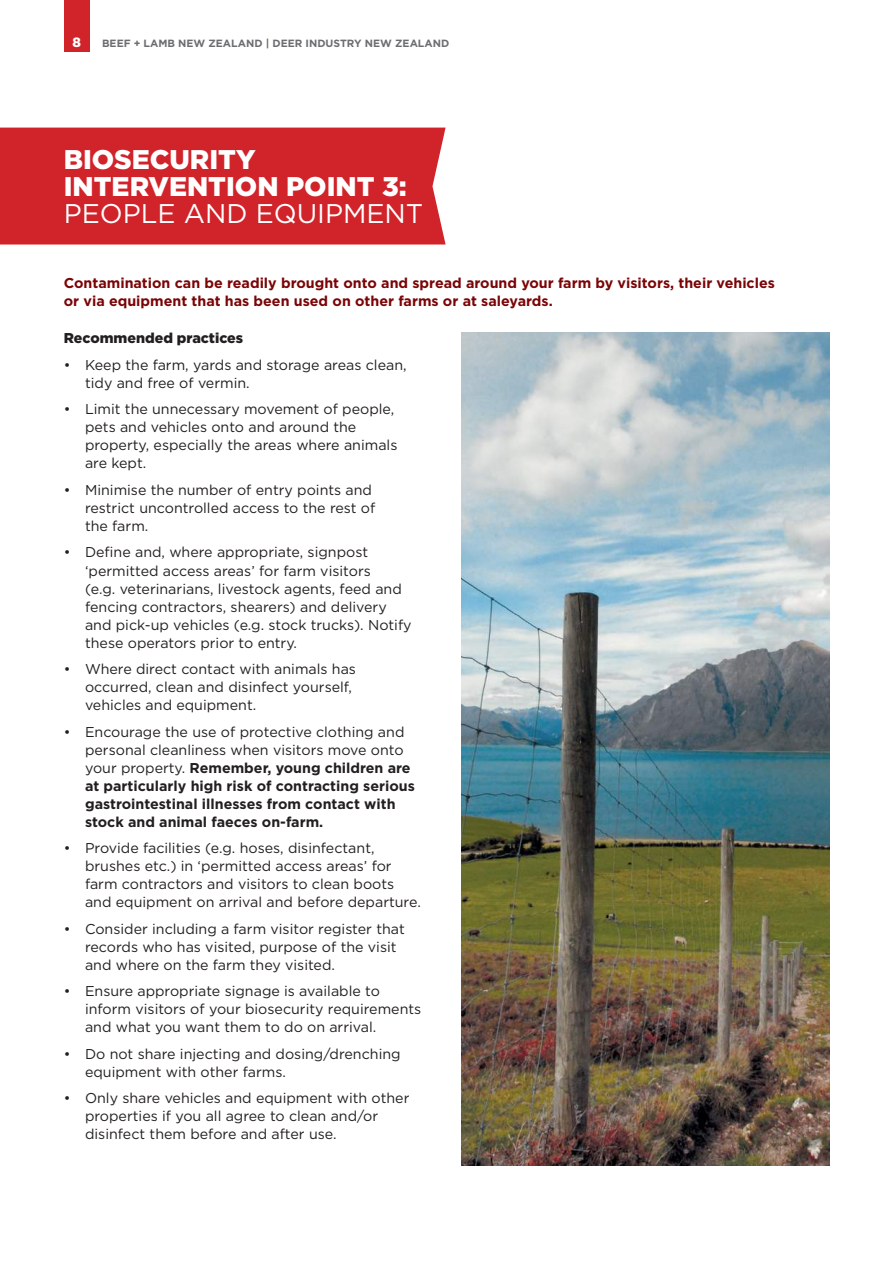
<style>
.page{position:relative;width:893px;height:1263px;background:#fff}
.page>*{position:absolute;margin:0;border:0;box-sizing:border-box;transform-origin:0 0}
.t1{font:900 27px/27px "Gotham";color:#fff}
.t2{font:27px "Gotham";color:#fff}
.t3{font:14.25px/18px "Gotham";color:#231f20}
.t4{font:700 14.25px/18px "Gotham";color:#231f20}
.t5{font:700 14.25px/18px "Gotham";color:#7a0406}
.t6{font:900 14.25px "Gotham";color:#231f20}
.t7{font:900 13.5px "Gotham";color:#fff}
.t8{font:700 10.5px "Gotham";color:#6c6d70}
.s1{font-weight:400}
</style>
<div class="page">
<div style="left:64px;top:0;width:25px;height:51px;background:#d1232a"></div>
<div style="left:0;top:128px;width:446px;height:116px;background:#d1232a"></div>
<img style="left:461px;top:332px;width:368px;height:833px">
<p class="t7" style="left:72px;top:32px;width:10px">8</p>
<p class="t8" style="left:102px;top:36px;width:349px">BEEF + LAMB NEW ZEALAND | DEER INDUSTRY NEW ZEALAND</p>
<h1 class="t1" style="left:64px;top:146px;width:344px">BIOSECURITY<br>INTERVENTION POINT 3:</h1>
<h1 class="t2" style="left:64px;top:197px;width:361px">PEOPLE AND EQUIPMENT</h1>
<p class="t5" style="left:64px;top:274px;width:713px">Contamination can be readily brought onto and spread around your farm by visitors, their vehicles or via equipment that has been used on other farms or at saleyards.</p>
<p class="t6" style="left:64px;top:329px;width:181px">Recommended practices</p>
<p class="t3" style="left:85px;top:356px;width:323px;text-indent:-21px">• Keep the farm, yards and storage areas clean, tidy and free of vermin.</p>
<p class="t3" style="left:85px;top:400px;width:314px;text-indent:-21px">• Limit the unnecessary movement of people, pets and vehicles onto and around the property, especially the areas where animals are kept.</p>
<p class="t3" style="left:85px;top:481px;width:292px;text-indent:-21px">• Minimise the number of entry points and restrict uncontrolled access to the rest of the farm.</p>
<p class="t3" style="left:85px;top:543px;width:328px;text-indent:-21px">• Define and, where appropriate, signpost ‘permitted access areas’ for farm visitors<br>(e.g. veterinarians, livestock agents, feed and fencing contractors, shearers) and delivery and pick-up vehicles (e.g. stock trucks). Notify these operators prior to entry.</p>
<p class="t3" style="left:85px;top:660px;width:273px;text-indent:-21px">• Where direct contact with animals has occurred, clean and disinfect yourself, vehicles and equipment.</p>
<p class="t4" style="left:85px;top:722px;width:331px;text-indent:-21px"><span class="s1">• Encourage the use of protective clothing and personal cleanliness when visitors move onto your property.</span> Remember, young children are at particularly high risk of contracting serious gastrointestinal illnesses from contact with stock and animal faeces on-farm.</p>
<p class="t3" style="left:85px;top:839px;width:337px;text-indent:-21px">• Provide facilities (e.g. hoses, disinfectant, brushes etc.) in ‘permitted access areas’ for farm contractors and visitors to clean boots and equipment on arrival and before departure.</p>
<p class="t3" style="left:85px;top:919px;width:321px;text-indent:-21px">• Consider including a farm visitor register that records who has visited, purpose of the visit and where on the farm they visited.</p>
<p class="t3" style="left:85px;top:982px;width:338px;text-indent:-21px">• Ensure appropriate signage is available to inform visitors of your biosecurity requirements and what you want them to do on arrival.</p>
<p class="t3" style="left:85px;top:1044px;width:317px;text-indent:-21px">• Do not share injecting and dosing/drenching equipment with other farms.</p>
<p class="t3" style="left:85px;top:1089px;width:326px;text-indent:-21px">• Only share vehicles and equipment with other properties if you all agree to clean and/or disinfect them before and after use.</p>
</div>
